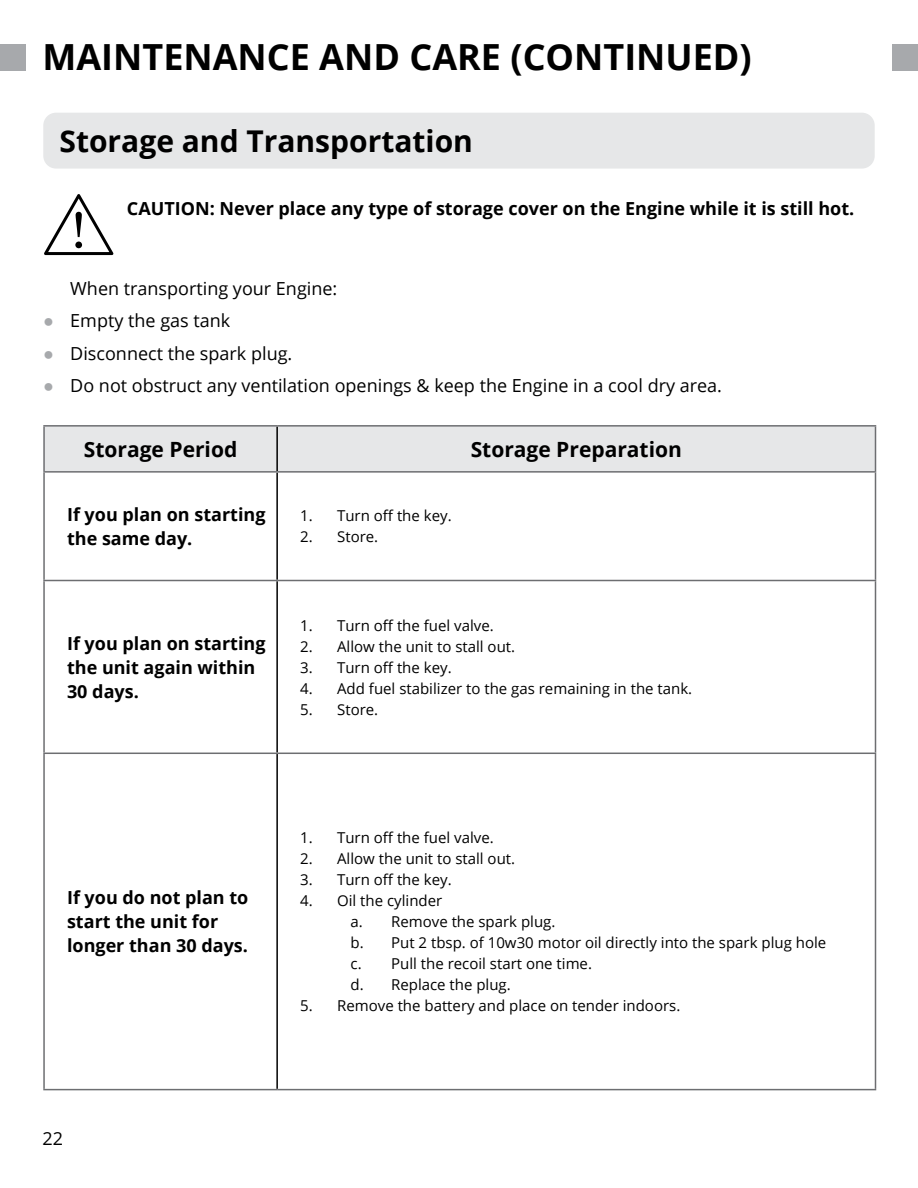
<style>
.page{position:relative;width:918px;height:1188px;background:#fff}
.page>*{position:absolute;margin:0;border:0;box-sizing:border-box;transform-origin:0 0}
.t1{font:700 36px "Open Sans";color:#000}
.t2{font:700 30px "Open Sans";color:#000}
.t3{font:700 21px "Open Sans";color:#000}
.t4{font:700 18px/24px "Open Sans";color:#000}
.t5{font:18px "Open Sans";color:#000}
.t6{font:15px/21px "Open Sans";color:#000}
.s1{font-family:"Arial";color:#a7a9ac}
</style>
<div class="page">
<div style="left:43px;top:113px;width:832px;height:56px;background:#e6e7e8;border-radius:13px"></div>
<svg style="left:44px;top:194px;width:69px;height:61px"></svg>
<div style="left:0;top:44px;width:26px;height:27px;background:#a7a9ac"></div>
<div style="left:892px;top:44px;width:26px;height:27px;background:#a7a9ac"></div>
<div style="left:45px;top:427px;width:830px;height:44px;background:#e6e7e8"></div>
<hr style="left:276px;top:427px;width:2px;height:44px;background:#000">
<hr style="left:276px;top:473px;width:2px;height:107px;background:#000">
<hr style="left:276px;top:581px;width:2px;height:172px;background:#000">
<hr style="left:276px;top:754px;width:2px;height:335px;background:#000">
<hr style="left:43px;top:425px;width:234px;height:2px;background:#6d6e71">
<hr style="left:43px;top:427px;width:2px;height:44px;background:#6d6e71">
<hr style="left:277px;top:425px;width:599px;height:2px;background:#6d6e71">
<hr style="left:875px;top:427px;width:1px;height:44px;background:#6d6e71">
<hr style="left:43px;top:471px;width:234px;height:2px;background:#6d6e71">
<hr style="left:43px;top:473px;width:2px;height:107px;background:#6d6e71">
<hr style="left:277px;top:471px;width:599px;height:2px;background:#6d6e71">
<hr style="left:875px;top:473px;width:1px;height:107px;background:#6d6e71">
<hr style="left:43px;top:580px;width:234px;height:1px;background:#6d6e71">
<hr style="left:43px;top:581px;width:2px;height:172px;background:#6d6e71">
<hr style="left:277px;top:580px;width:599px;height:1px;background:#6d6e71">
<hr style="left:875px;top:581px;width:1px;height:172px;background:#6d6e71">
<hr style="left:43px;top:753px;width:234px;height:1px;background:#6d6e71">
<hr style="left:43px;top:754px;width:2px;height:335px;background:#6d6e71">
<hr style="left:277px;top:753px;width:599px;height:1px;background:#6d6e71">
<hr style="left:875px;top:754px;width:1px;height:335px;background:#6d6e71">
<hr style="left:43px;top:1089px;width:234px;height:1px;background:#6d6e71">
<hr style="left:277px;top:1089px;width:599px;height:1px;background:#6d6e71">
<h1 class="t1" style="left:43px;top:32px;width:711px">MAINTENANCE AND CARE (CONTINUED)</h1>
<h2 class="t2" style="left:60px;top:120px;width:415px">Storage and Transportation</h2>
<p class="t4" style="left:127px;top:196px;width:729px">CAUTION: Never place any type of storage cover on the Engine while it is still hot.</p>
<p class="t5" style="left:70px;top:276px;width:269px">When transporting your Engine:</p>
<p class="t5" style="left:43px;top:308px;width:189px"><span class="s1">●</span> Empty the gas tank</p>
<p class="t5" style="left:43px;top:341px;width:251px"><span class="s1">●</span> Disconnect the spark plug.</p>
<p class="t5" style="left:43px;top:374px;width:680px"><span class="s1">●</span> Do not obstruct any ventilation openings &amp; keep the Engine in a cool dry area.</p>
<h3 class="t3" style="left:84px;top:434px;width:155px">Storage Period</h3>
<h3 class="t3" style="left:471px;top:434px;width:213px">Storage Preparation</h3>
<p class="t4" style="left:67px;top:502px;width:200px">If you plan on starting the same day.</p>
<p class="t6" style="left:300px;top:505px;width:153px">1. Turn off the key.</p>
<p class="t6" style="left:300px;top:526px;width:80px">2. Store.</p>
<p class="t4" style="left:67px;top:631px;width:200px">If you plan on starting the unit again within<br>30 days.</p>
<p class="t6" style="left:300px;top:614px;width:195px">1. Turn off the fuel valve.</p>
<p class="t6" style="left:300px;top:635px;width:217px">2. Allow the unit to stall out.</p>
<p class="t6" style="left:300px;top:656px;width:153px">3. Turn off the key.</p>
<p class="t6" style="left:300px;top:677px;width:394px">4. Add fuel stabilizer to the gas remaining in the tank.</p>
<p class="t6" style="left:300px;top:698px;width:80px">5. Store.</p>
<p class="t4" style="left:67px;top:885px;width:183px">If you do not plan to start the unit for longer than 30 days.</p>
<p class="t6" style="left:300px;top:827px;width:195px">1. Turn off the fuel valve.</p>
<p class="t6" style="left:300px;top:848px;width:217px">2. Allow the unit to stall out.</p>
<p class="t6" style="left:300px;top:869px;width:153px">3. Turn off the key.</p>
<p class="t6" style="left:351px;top:890px;width:477px;text-indent:-50px">4. Oil the cylinder<br>a. Remove the spark plug.<br>b. Put 2 tbsp. of 10w30 motor oil directly into the spark plug hole c. Pull the recoil start one time.<br>d. Replace the plug.</p>
<p class="t6" style="left:300px;top:995px;width:382px">5. Remove the battery and place on tender indoors.</p>
<p class="t5" style="left:43px;top:1127px;width:22px">22</p>
</div>
